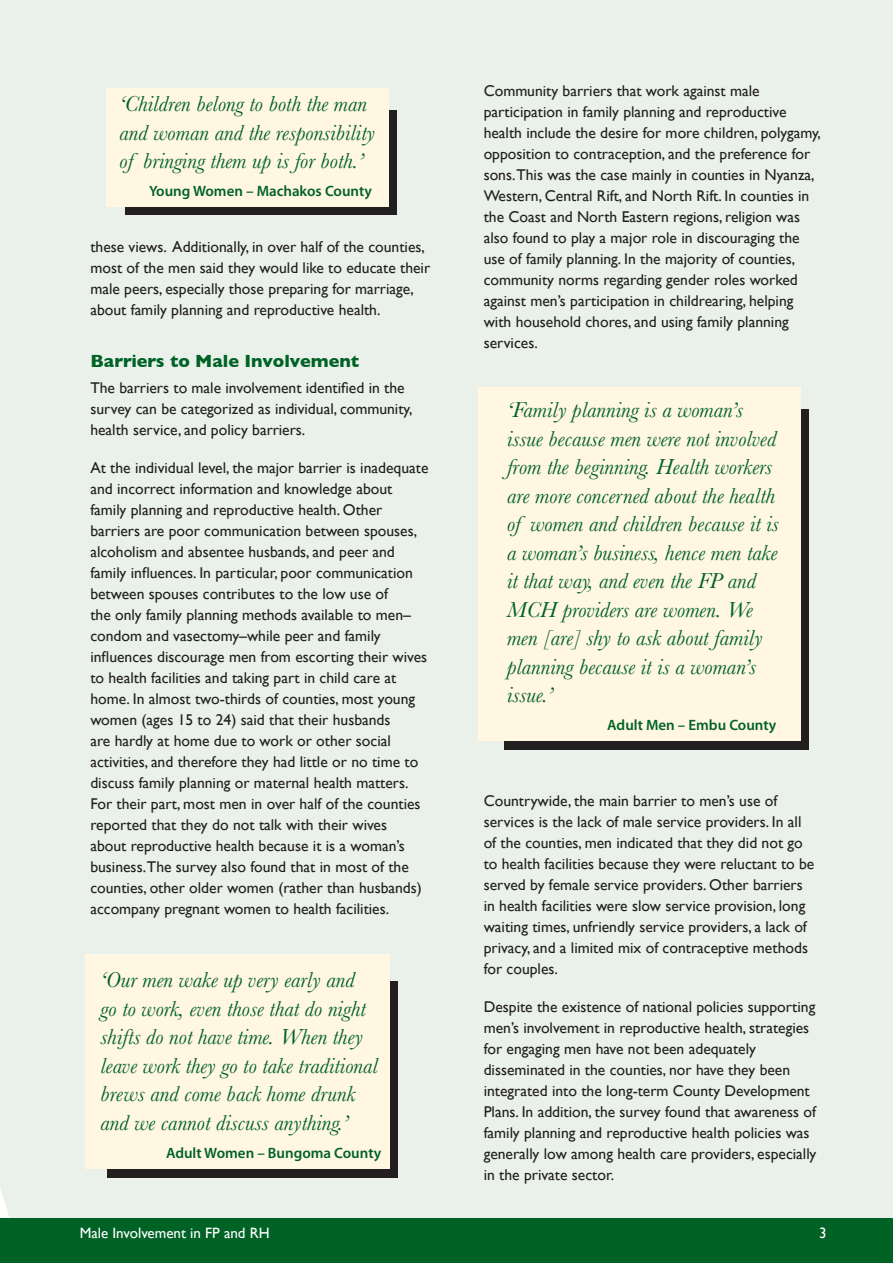
<style>
.page{position:relative;width:893px;height:1263px;background:#fff}
.page>*{position:absolute;margin:0;border:0;box-sizing:border-box;transform-origin:0 0}
.t1{font:italic 22.5px/28.5px "Baskerville";color:#006225}
.t2{font:700 18px "Gill Sans";color:#006225}
.t3{font:15.6px/21px "Gill Sans";color:#231f20}
.t4{font:600 15px "Myriad Pro";color:#006225}
.t5{font:15px "Gill Sans";color:#fff}
</style>
<div class="page">
<hr style="left:0;top:0;width:1px;height:1263px;background:#eaf1ea">
<div style="left:1px;top:0;width:892px;height:1263px;background:#eaf1ea"></div>
<svg style="left:0;top:1189px;width:9px;height:29px"></svg>
<div style="left:0;top:1218px;width:893px;height:45px;background:#006225"></div>
<div style="left:125px;top:111px;width:272px;height:104px;background:#231f20"></div>
<div style="left:106px;top:88px;width:283px;height:119px;background:#fff7e1"></div>
<div style="left:107px;top:981px;width:291px;height:197px;background:#231f20"></div>
<div style="left:86px;top:954px;width:304px;height:215px;background:#fff7e1"></div>
<div style="left:504px;top:410px;width:304px;height:340px;background:#231f20"></div>
<div style="left:478px;top:387px;width:323px;height:354px;background:#fff7e1"></div>
<h1 class="t1" style="left:120px;top:90px;width:257px">‘Children belong to both the man and woman and the responsibility of bringing them up is for both.’</h1>
<p class="t4" style="left:149px;top:185px;width:224px">Young Women – Machakos County</p>
<p class="t3" style="left:90px;top:236px;width:341px">these views. Additionally, in over half of the counties, most of the men said they would like to educate their male peers, especially those preparing for marriage, about family planning and reproductive health.</p>
<p class="t2" style="left:90px;top:351px;width:270px">Barriers to Male Involvement</p>
<p class="t3" style="left:90px;top:377px;width:324px">The barriers to male involvement identified in the survey can be categorized as individual, community, health service, and policy barriers.</p>
<p class="t3" style="left:90px;top:457px;width:340px">At the individual level, the major barrier is inadequate and incorrect information and knowledge about family planning and reproductive health. Other barriers are poor communication between spouses, alcoholism and absentee husbands, and peer and family influences. In particular, poor communication between spouses contributes to the low use of<br>the only family planning methods available to men– condom and vasectomy–while peer and family influences discourage men from escorting their wives to health facilities and taking part in child care at home. In almost two-thirds of counties, most young women (ages 15 to 24) said that their husbands<br>are hardly at home due to work or other social activities, and therefore they had little or no time to discuss family planning or maternal health matters.<br>For their part, most men in over half of the counties reported that they do not talk with their wives<br>about reproductive health because it is a woman’s business.The survey also found that in most of the counties, other older women (rather than husbands) accompany pregnant women to health facilities.</p>
<h1 class="t1" style="left:101px;top:966px;width:279px">‘Our men wake up very early and<br>go to work, even those that do night shifts do not have time. When they leave work they go to take traditional brews and come back home drunk and we cannot discuss anything.’</h1>
<p class="t4" style="left:166px;top:1147px;width:217px">Adult Women – Bungoma County</p>
<p class="t3" style="left:484px;top:80px;width:339px">Community barriers that work against male participation in family planning and reproductive health include the desire for more children, polygamy, opposition to contraception, and the preference for sons.This was the case mainly in counties in Nyanza, Western, Central Rift, and North Rift. In counties in the Coast and North Eastern regions, religion was also found to play a major role in discouraging the use of family planning. In the majority of counties, community norms regarding gender roles worked against men’s participation in childrearing, helping with household chores, and using family planning services.</p>
<p class="t1" style="left:507px;top:396px;width:273px">‘Family planning is a woman’s issue because men were not involved from the beginning. Health workers are more concerned about the health of women and children because it is a woman’s business, hence men take it that way, and even the FP and<br>MCH providers are women. We men [are] shy to ask about family planning because it is a woman’s issue.’</p>
<p class="t4" style="left:607px;top:719px;width:171px">Adult Men – Embu County</p>
<p class="t3" style="left:484px;top:790px;width:332px">Countrywide, the main barrier to men’s use of services is the lack of male service providers. In all of the counties, men indicated that they did not go to health facilities because they were reluctant to be served by female service providers. Other barriers in health facilities were slow service provision, long waiting times, unfriendly service providers, a lack of privacy, and a limited mix of contraceptive methods for couples.</p>
<p class="t3" style="left:484px;top:996px;width:334px">Despite the existence of national policies supporting men’s involvement in reproductive health, strategies for engaging men have not been adequately disseminated in the counties, nor have they been integrated into the long-term County Development Plans. In addition, the survey found that awareness of family planning and reproductive health policies was generally low among health care providers, especially in the private sector.</p>
<p class="t5" style="left:80px;top:1224px;width:192px">Male Involvement in FP and RH</p>
<p class="t5" style="left:819px;top:1224px;width:9px">3</p>
</div>
